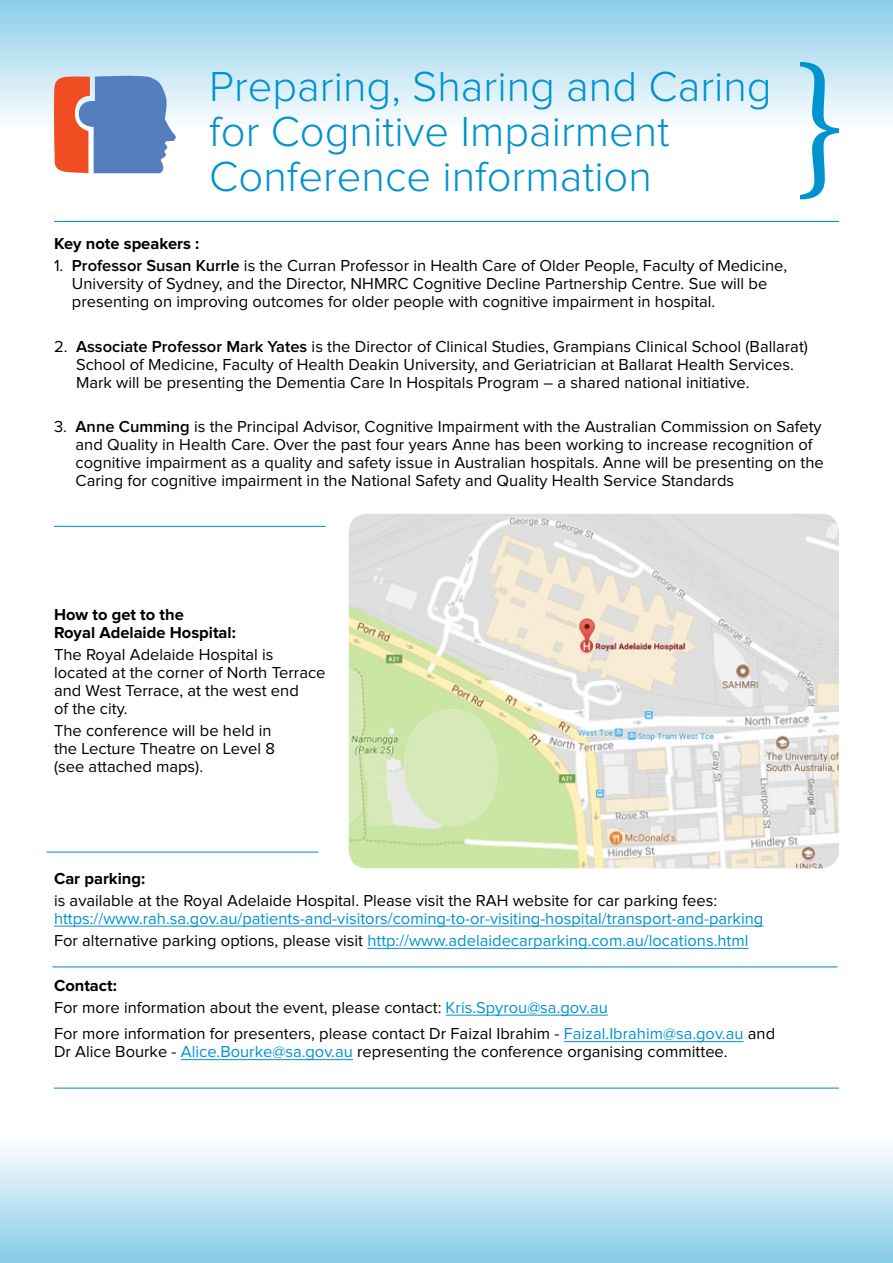
<style>
.page{position:relative;width:893px;height:1263px;background:#fff}
.page>*{position:absolute;margin:0;border:0;box-sizing:border-box;transform-origin:0 0}
.t1{font:300 43.5px/45px "Proxima Nova";color:#0093d0}
.t2{font:16.5px/18px "Proxima Nova";color:#000}
.t3{font:16.5px/18px "Proxima Nova";color:#0093d0}
.t4{font:700 16.5px/18px "Proxima Nova";color:#000}
.s1{font-weight:600}
.s2{color:#000}
.s3{color:#0093d0}
</style>
<div class="page">
<svg style="left:0;top:0;width:893px;height:221px"></svg>
<svg style="left:0;top:1059px;width:893px;height:204px"></svg>
<hr style="left:54px;top:926px;width:709px;height:1px;background:#0093d0">
<hr style="left:367px;top:948px;width:381px;height:1px;background:#0093d0">
<hr style="left:446px;top:1015px;width:162px;height:1px;background:#0093d0">
<hr style="left:564px;top:1041px;width:180px;height:1px;background:#0093d0">
<hr style="left:181px;top:1059px;width:172px;height:1px;background:#0093d0">
<hr style="left:47px;top:851px;width:271px;height:2px;background:#0093d0">
<hr style="left:54px;top:526px;width:272px;height:1px;background:#0093d0">
<hr style="left:54px;top:1087px;width:785px;height:2px;background:#0093d0">
<hr style="left:52px;top:966px;width:785px;height:1px;background:#0093d0">
<hr style="left:54px;top:221px;width:785px;height:1px;background:#0093d0">
<svg style="left:53px;top:74px;width:125px;height:99px;background:#9488a5"></svg>
<svg style="left:800px;top:62px;width:39px;height:137px"></svg>
<img style="left:349px;top:514px;width:490px;height:354px">
<p class="t1" style="left:209px;top:66px;width:564px">Preparing, Sharing and Caring for Cognitive Impairment<br>Conference information</p>
<p class="t4" style="left:54px;top:235px;width:147px">Key note speakers :</p>
<p class="t2" style="left:72px;top:257px;width:717px;text-indent:-18px">1. <span class="s1">Professor Susan Kurrle</span> is the Curran Professor in Health Care of Older People, Faculty of Medicine,<br>University of Sydney, and the Director, NHMRC Cognitive Decline Partnership Centre. Sue will be presenting on improving outcomes for older people with cognitive impairment in hospital.</p>
<p class="t2" style="left:76px;top:338px;width:733px;text-indent:-22px">2. <span class="s1">Associate Professor Mark Yates</span> is the Director of Clinical Studies, Grampians Clinical School (Ballarat)<br>School of Medicine, Faculty of Health Deakin University, and Geriatrician at Ballarat Health Services.<br>Mark will be presenting the Dementia Care In Hospitals Program – a shared national initiative.</p>
<p class="t2" style="left:76px;top:418px;width:750px;text-indent:-22px">3. <span class="s1">Anne Cumming</span> is the Principal Advisor, Cognitive Impairment with the Australian Commission on Safety and Quality in Health Care. Over the past four years Anne has been working to increase recognition of cognitive impairment as a quality and safety issue in Australian hospitals. Anne will be presenting on the Caring for cognitive impairment in the National Safety and Quality Health Service Standards</p>
<p class="t4" style="left:54px;top:606px;width:183px">How to get to the<br>Royal Adelaide Hospital:</p>
<p class="t2" style="left:54px;top:646px;width:273px">The Royal Adelaide Hospital is located at the corner of North Terrace and West Terrace, at the west end<br>of the city.</p>
<p class="t2" style="left:54px;top:722px;width:222px">The conference will be held in the Lecture Theatre on Level 8 (see attached maps).</p>
<p class="t4" style="left:54px;top:869px;width:93px">Car parking:</p>
<p class="t3" style="left:54px;top:892px;width:711px"><span class="s2">is available at the Royal Adelaide Hospital. Please visit the RAH website for car parking fees: </span>https://www.rah.sa.gov.au/patients-and-visitors/coming-to-or-visiting-hospital/transport-and-parking</p>
<p class="t3" style="left:54px;top:932px;width:696px"><span class="s2">For alternative parking options, please visit</span> http://www.adelaidecarparking.com.au/locations.html</p>
<p class="t4" style="left:54px;top:976px;width:64px">Contact:</p>
<p class="t2" style="left:54px;top:999px;width:555px">For more information about the event, please contact: <span class="s3">Kris.Spyrou@sa.gov.au</span></p>
<p class="t2" style="left:54px;top:1025px;width:723px">For more information for presenters, please contact Dr Faizal Ibrahim - <span class="s3">Faizal.Ibrahim@sa.gov.au</span> and<br>Dr Alice Bourke - <span class="s3">Alice.Bourke@sa.gov.au</span> representing the conference organising committee.</p>
</div>
